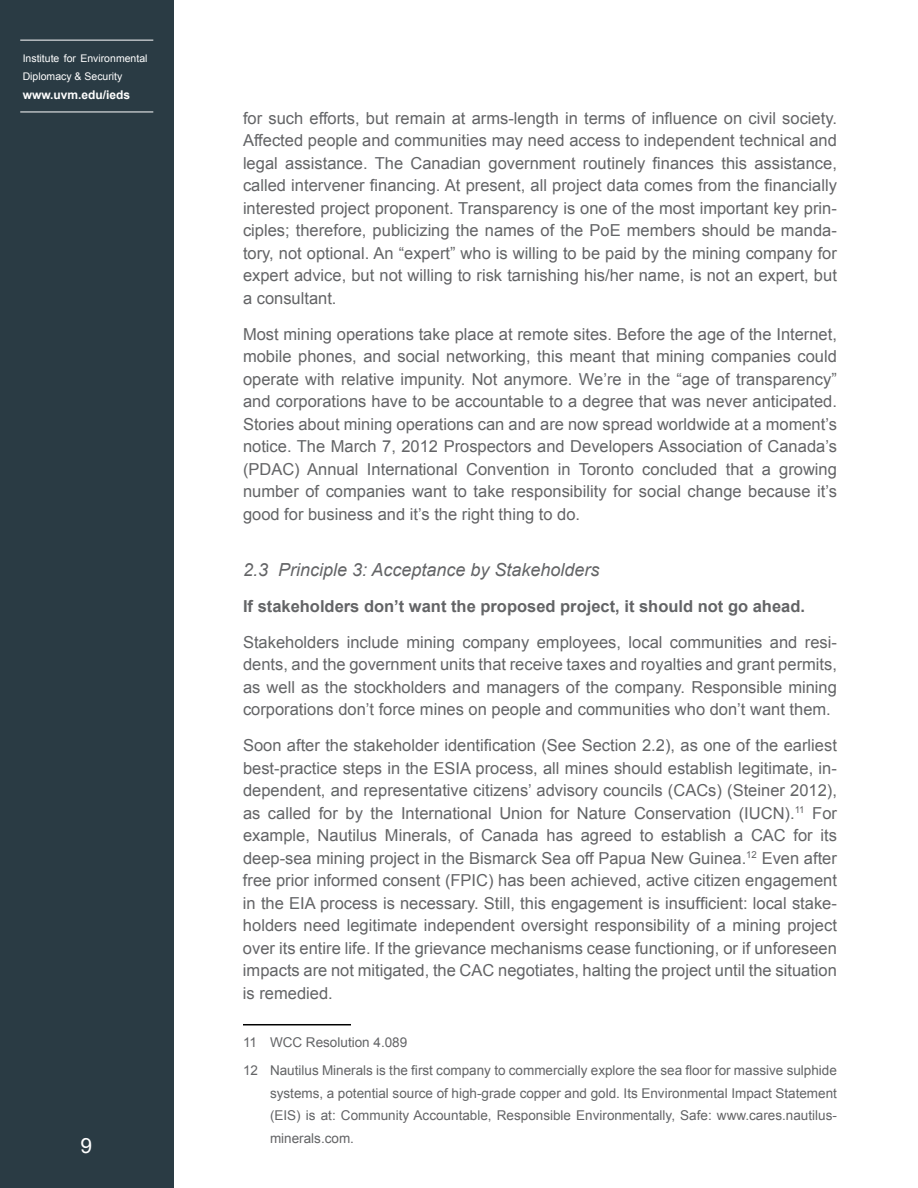
<style>
.page{position:relative;width:918px;height:1188px;background:#fff}
.page>*{position:absolute;margin:0;border:0;box-sizing:border-box;transform-origin:0 0}
.t1{font:21px "Arial";color:#fff}
.t2{font:italic 18px "Arial";color:#636466}
.t3{font:16.5px/22.5px "Arial";color:#636466;text-align:justify}
.t4{font:700 16.5px "Arial";color:#636466}
.t5{font:13.5px/22.5px "Arial";color:#636466}
.t6{font:700 12px "Arial";color:#fff}
.t7{font:10.5px/18px "Arial";color:#fff}
</style>
<div class="page">
<div style="left:0;top:0;width:174px;height:1188px;background:#2a3b44"></div>
<hr style="left:20px;top:40px;width:133px;height:1px;background:#fff">
<hr style="left:20px;top:112px;width:133px;height:1px;background:#fff">
<hr style="left:243px;top:1024px;width:108px;height:1px;background:#000">
<p class="t7" style="left:23px;top:49px;width:126px">Institute for Environmental<br>Diplomacy &amp; Security</p>
<p class="t6" style="left:23px;top:87px;width:109px">www.uvm.edu/ieds</p>
<p class="t1" style="left:81px;top:1132px;width:13px">9</p>
<p class="t3" style="left:243px;top:107px;width:596px">for such efforts, but remain at arms-length in terms of influence on civil society.<br>Affected people and communities may need access to independent technical and legal assistance. The Canadian government routinely finances this assistance, called intervener financing. At present, all project data comes from the financially interested project proponent. Transparency is one of the most important key prin&shy;ciples; therefore, publicizing the names of the PoE members should be manda&shy;tory, not optional. An “expert” who is willing to be paid by the mining company for expert advice, but not willing to risk tarnishing his/her name, is not an expert, but a consultant.</p>
<p class="t3" style="left:243px;top:323px;width:596px">Most mining operations take place at remote sites. Before the age of the Internet, mobile phones, and social networking, this meant that mining companies could operate with relative impunity. Not anymore. We’re in the “age of transparency” and corporations have to be accountable to a degree that was never anticipated.<br>Stories about mining operations can and are now spread worldwide at a moment’s notice. The March 7, 2012 Prospectors and Developers Association of Canada’s (PDAC) Annual International Convention in Toronto concluded that a growing number of companies want to take responsibility for social change because it’s good for business and it’s the right thing to do.</p>
<p class="t2" style="left:243px;top:558px;width:358px">2.3 Principle 3: Acceptance by Stakeholders</p>
<p class="t4" style="left:243px;top:595px;width:564px">If stakeholders don’t want the proposed project, it should not go ahead.</p>
<p class="t3" style="left:243px;top:631px;width:595px">Stakeholders include mining company employees, local communities and resi&shy;dents, and the government units that receive taxes and royalties and grant permits, as well as the stockholders and managers of the company. Responsible mining corporations don’t force mines on people and communities who don’t want them.</p>
<p class="t3" style="left:243px;top:734px;width:596px">Soon after the stakeholder identification (See Section 2.2), as one of the earliest best-practice steps in the ESIA process, all mines should establish legitimate, in&shy;dependent, and representative citizens’ advisory councils (CACs) (Steiner 2012), as called for by the International Union for Nature Conservation (IUCN).<sup>11</sup> For example, Nautilus Minerals, of Canada has agreed to establish a CAC for its deep-sea mining project in the Bismarck Sea off Papua New Guinea.<sup>12</sup> Even after free prior informed consent (FPIC) has been achieved, active citizen engagement in the EIA process is necessary. Still, this engagement is insufficient: local stake&shy;holders need legitimate independent oversight responsibility of a mining project over its entire life. If the grievance mechanisms cease functioning, or if unforeseen impacts are not mitigated, the CAC negotiates, halting the project until the situation is remedied.</p>
<p class="t5" style="left:243px;top:1029px;width:595px;line-height:27.9px">11 WCC Resolution 4.089<br>12 Nautilus Minerals is the first company to commercially explore the sea floor for massive sulphide</p>
<p class="t5" style="left:270px;top:1082px;width:568px;text-align:justify">systems, a potential source of high-grade copper and gold. Its Environmental Impact Statement (EIS) is at: Community Accountable, Responsible Environmentally, Safe: www.cares.nautilus&shy;minerals.com.</p>
</div>
